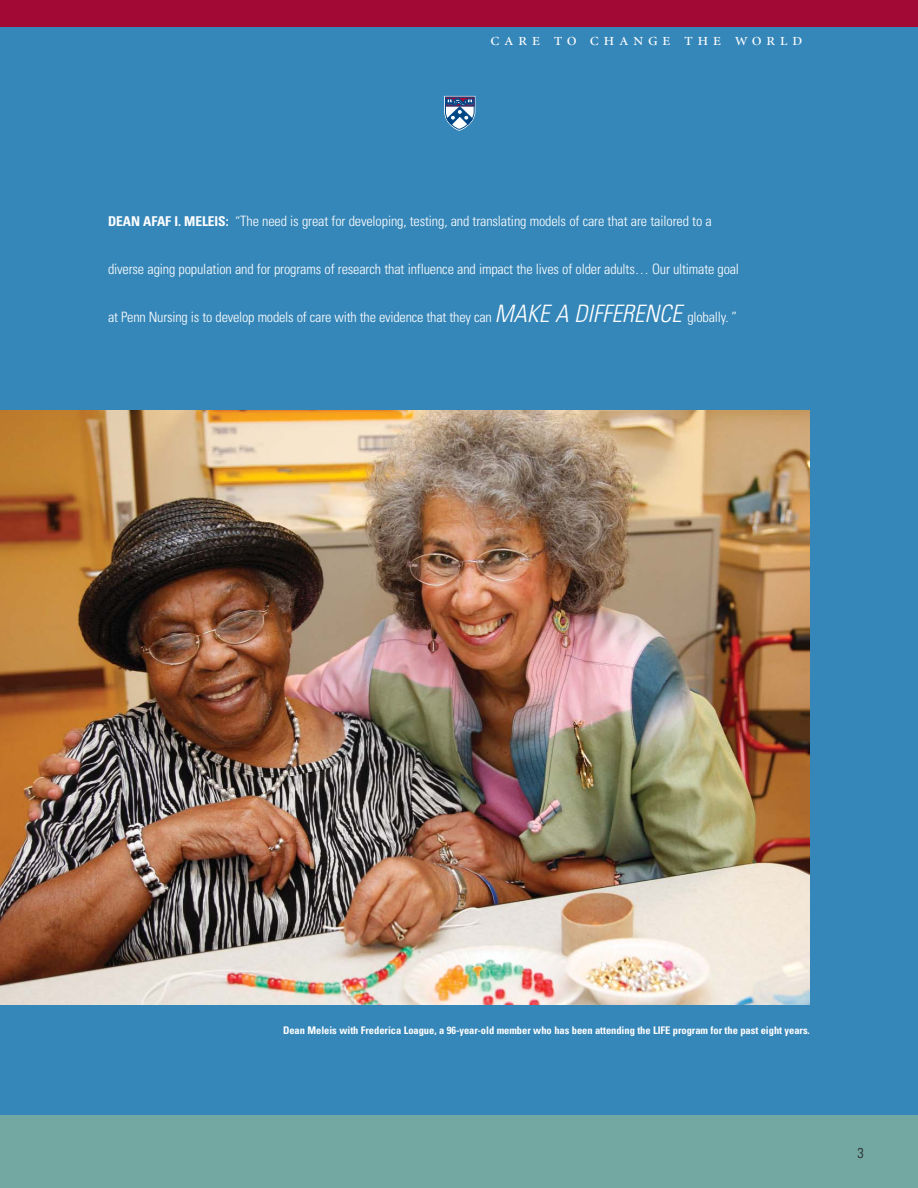
<style>
.page{position:relative;width:918px;height:1188px;background:#fff}
.page>*{position:absolute;margin:0;border:0;box-sizing:border-box;transform-origin:0 0}
.t1{font:18px "Minion Exp Display";letter-spacing:.25em;color:#fff}
.t2{font:300 condensed 14.25px "Univers";letter-spacing:-.01em;color:#fff}
.t3{font:300 condensed 14.25px "Univers";color:#231f20}
.t4{font:700 condensed 10.5px "Univers";letter-spacing:-.005em;color:#fff}
.s1{font-weight:700;font-size:13.5px}
.s2{font-size:13.5px}
.s3{font-style:italic;font-size:24px}
</style>
<div class="page">
<div style="left:0;top:0;width:918px;height:1116px;background:#3687b9"></div>
<svg style="left:444px;top:95px;width:32px;height:36px"></svg>
<img style="left:0;top:410px;width:810px;height:594px">
<div style="left:0;top:0;width:918px;height:27px;background:#a20a35"></div>
<div style="left:0;top:1116px;width:918px;height:72px;background:#72a7a2"></div>
<p class="t1" style="left:491px;top:28px;width:313px">care to change the world</p>
<p class="t2" style="left:108px;top:216px;width:605px"><span class="s1">DEAN AFAF I. MELEIS:</span> <span class="s2">“</span>The need is great for developing, testing, and translating models of care that are tailored to a</p>
<p class="t2" style="left:108px;top:264px;width:633px">diverse aging population and for programs of research that influence and impact the lives of older adults… Our ultimate goal</p>
<p class="t2" style="left:108px;top:312px;width:631px">at Penn Nursing is to develop models of care with the evidence that they can <span class="s3">MAKE A DIFFERENCE</span> globally. ”</p>
<p class="t4" style="left:283px;top:1026px;width:528px">Dean Meleis with Frederica Loague, a 96-year-old member who has been attending the LIFE program for the past eight years.</p>
<p class="t3" style="left:858px;top:1148px;width:8px">3</p>
</div>
